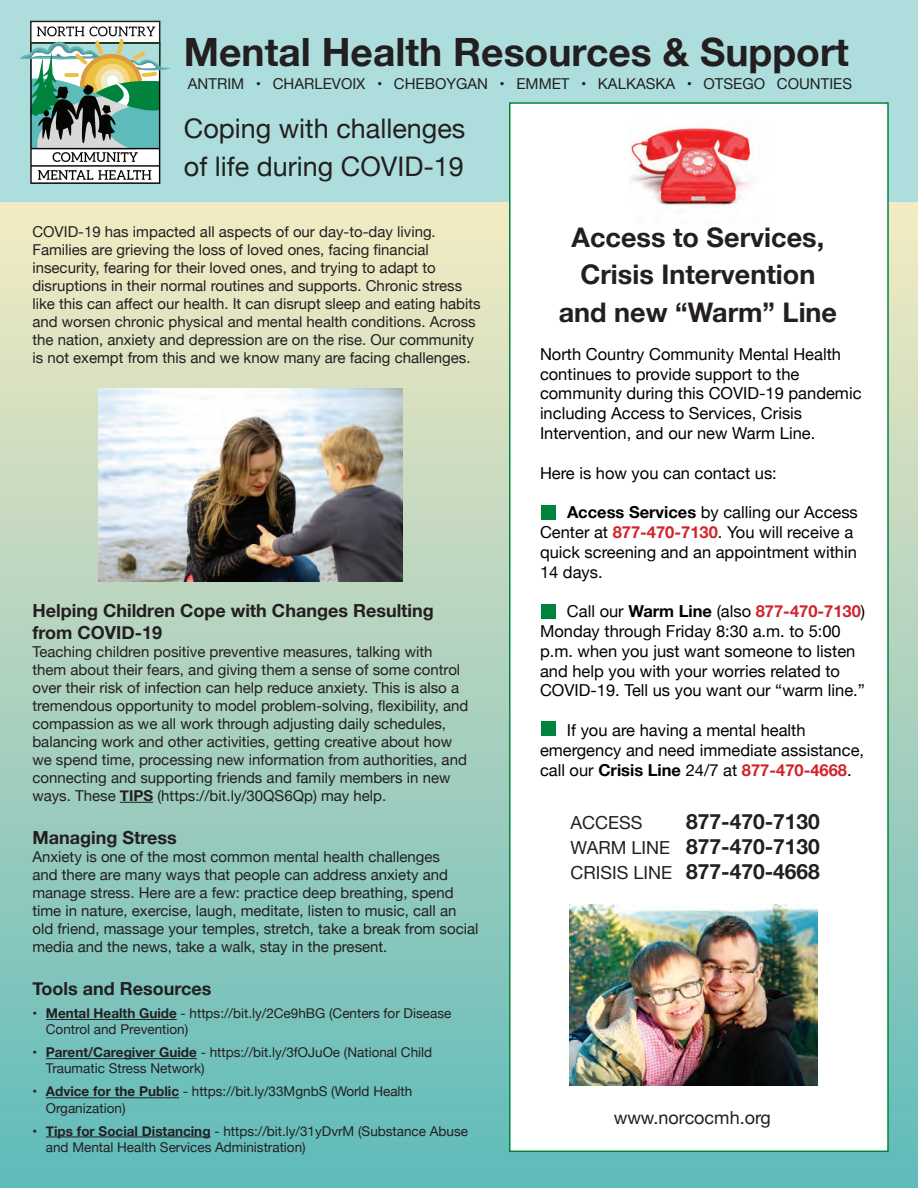
<style>
.page{position:relative;width:918px;height:1188px;background:#fff}
.page>*{position:absolute;margin:0;border:0;box-sizing:border-box;transform-origin:0 0}
.t1{font:700 39px "Helvetica Neue";color:#231f20}
.t2{font:700 27px "Helvetica Neue";color:#231f20}
.t3{font:27px "Helvetica Neue";color:#231f20}
.t4{font:700 21px/25.2px "Helvetica Neue";color:#231f20}
.t5{font:700 18px/21.6px "Helvetica Neue";color:#231f20}
.t6{font:18px "Helvetica Neue";color:#231f20}
.t7{font:16.5px/19.8px "Helvetica Neue";color:#000}
.t8{font:15px/18px "Helvetica Neue";color:#231f20}
.t9{font:13.5px/16.2px "Helvetica Neue";color:#231f20}
.s1{font-weight:700}
.s2{font-weight:700;color:#d1232a}
.s3{font-weight:400;font-size:18px}
</style>
<div class="page">
<div style="left:0;top:0;width:918px;height:202px;background:#addedd"></div>
<div style="left:31px;top:21px;width:129px;height:22px;background:#fff"></div>
<div style="left:30px;top:21px;width:130px;height:23px;border:1px solid #231f20"></div>
<svg style="left:20px;top:26px;width:150px;height:158px"></svg>
<div style="left:0;top:202px;width:918px;height:986px;background:linear-gradient(to bottom,#f5eac3,#61baba)"></div>
<div style="left:509px;top:102px;width:380px;height:1050px;background:#fff;border:2px solid #00843d"></div>
<img style="left:570px;top:904px;width:248px;height:182px">
<img style="left:98px;top:388px;width:305px;height:193px">
<img style="left:630px;top:128px;width:124px;height:82px">
<hr style="left:120px;top:802px;width:33px;height:1px;background:#231f20">
<hr style="left:46px;top:1019px;width:131px;height:1px;background:#231f20">
<hr style="left:46px;top:1058px;width:151px;height:1px;background:#231f20">
<hr style="left:46px;top:1097px;width:133px;height:1px;background:#231f20">
<hr style="left:46px;top:1137px;width:165px;height:1px;background:#231f20">
<div style="left:542px;top:506px;width:14px;height:14px;background:#00843d"></div>
<div style="left:542px;top:604px;width:14px;height:14px;background:#00843d"></div>
<div style="left:542px;top:722px;width:14px;height:14px;background:#00843d"></div>
<p class="t1" style="left:184px;top:22px;width:667px">Mental Health Resources &amp; Support</p>
<p class="t8" style="left:188px;top:75px;width:666px">ANTRIM • CHARLEVOIX • CHEBOYGAN • EMMET • KALKASKA • OTSEGO COUNTIES</p>
<p class="t3" style="left:184px;top:109px;width:283px">Coping with challenges</p>
<p class="t3" style="left:184px;top:147px;width:282px">of life during COVID-19</p>
<p class="t8" style="left:32px;top:224px;width:450px">COVID-19 has impacted all aspects of our day-to-day living.<br>Families are grieving the loss of loved ones, facing financial insecurity, fearing for their loved ones, and trying to adapt to disruptions in their normal routines and supports. Chronic stress like this can affect our health. It can disrupt sleep and eating habits and worsen chronic physical and mental health conditions. Across the nation, anxiety and depression are on the rise. Our community is not exempt from this and we know many are facing challenges.</p>
<p class="t5" style="left:32px;top:600px;width:403px">Helping Children Cope with Changes Resulting from COVID-19</p>
<p class="t8" style="left:32px;top:643px;width:437px">Teaching children positive preventive measures, talking with them about their fears, and giving them a sense of some control over their risk of infection can help reduce anxiety. This is also a tremendous opportunity to model problem-solving, flexibility, and compassion as we all work through adjusting daily schedules, balancing work and other activities, getting creative about how we spend time, processing new information from authorities, and connecting and supporting friends and family members in new ways. These <span class="s1">TIPS</span> (https://bit.ly/30QS6Qp) may help.</p>
<p class="t5" style="left:32px;top:827px;width:146px">Managing Stress</p>
<p class="t8" style="left:32px;top:849px;width:448px">Anxiety is one of the most common mental health challenges<br>and there are many ways that people can address anxiety and manage stress. Here are a few: practice deep breathing, spend time in nature, exercise, laugh, meditate, listen to music, call an old friend, massage your temples, stretch, take a break from social media and the news, take a walk, stay in the present.</p>
<p class="t5" style="left:32px;top:978px;width:180px">Tools and Resources</p>
<p class="t9" style="left:46px;top:1006px;width:407px;text-indent:-14px"><span class="s1">• Mental Health Guide</span> - https://bit.ly/2Ce9hBG (Centers for Disease<br>Control and Prevention)</p>
<p class="t9" style="left:46px;top:1045px;width:388px;text-indent:-14px"><span class="s1">• Parent/Caregiver Guide</span> - https://bit.ly/3fOJuOe (National Child<br>Traumatic Stress Network)</p>
<p class="t9" style="left:46px;top:1084px;width:368px;text-indent:-14px"><span class="s1">• Advice for the Public</span> - https://bit.ly/33MgnbS (World Health<br>Organization)</p>
<p class="t9" style="left:46px;top:1123px;width:424px;text-indent:-14px"><span class="s1">• Tips for Social Distancing</span> - https://bit.ly/31yDvrM (Substance Abuse and Mental Health Services Administration)</p>
<p class="t2" style="left:572px;top:216px;width:254px">Access to Services,</p>
<p class="t2" style="left:580px;top:254px;width:236px">Crisis Intervention</p>
<p class="t2" style="left:559px;top:291px;width:280px">and new “Warm” Line</p>
<p class="t7" style="left:540px;top:345px;width:323px">North Country Community Mental Health continues to provide support to the community during this COVID-19 pandemic including Access to Services, Crisis Intervention, and our new Warm Line.</p>
<p class="t7" style="left:540px;top:464px;width:238px">Here is how you can contact us:</p>
<p class="t7" style="left:540px;top:503px;width:319px;text-indent:27px"><span class="s1">Access Services</span> by calling our Access<br>Center at <span class="s2">877-470-7130</span>. You will receive a quick screening and an appointment within<br>14 days.</p>
<p class="t7" style="left:540px;top:602px;width:327px;text-indent:27px">Call our <span class="s1">Warm Line</span> (also <span class="s2">877-470-7130</span>)<br>Monday through Friday 8:30 a.m. to 5:00 p.m. when you just want someone to listen and help you with your worries related to COVID-19. Tell us you want our “warm line.”</p>
<p class="t7" style="left:540px;top:721px;width:326px;text-indent:27px">If you are having a mental health emergency and need immediate assistance, call our <span class="s1">Crisis Line</span> 24/7 at <span class="s2">877-470-4668</span>.</p>
<p class="t6" style="left:571px;top:810px;width:73px">ACCESS</p>
<p class="t4" style="left:686px;top:809px;width:135px">877-470-7130</p>
<p class="t4" style="left:571px;top:835px;width:251px"><span class="s3">WARM LINE</span> 877-470-7130<br><span class="s3">CRISIS LINE</span> 877-470-4668</p>
<p class="t6" style="left:614px;top:1105px;width:159px">www.norcocmh.org</p>
</div>
